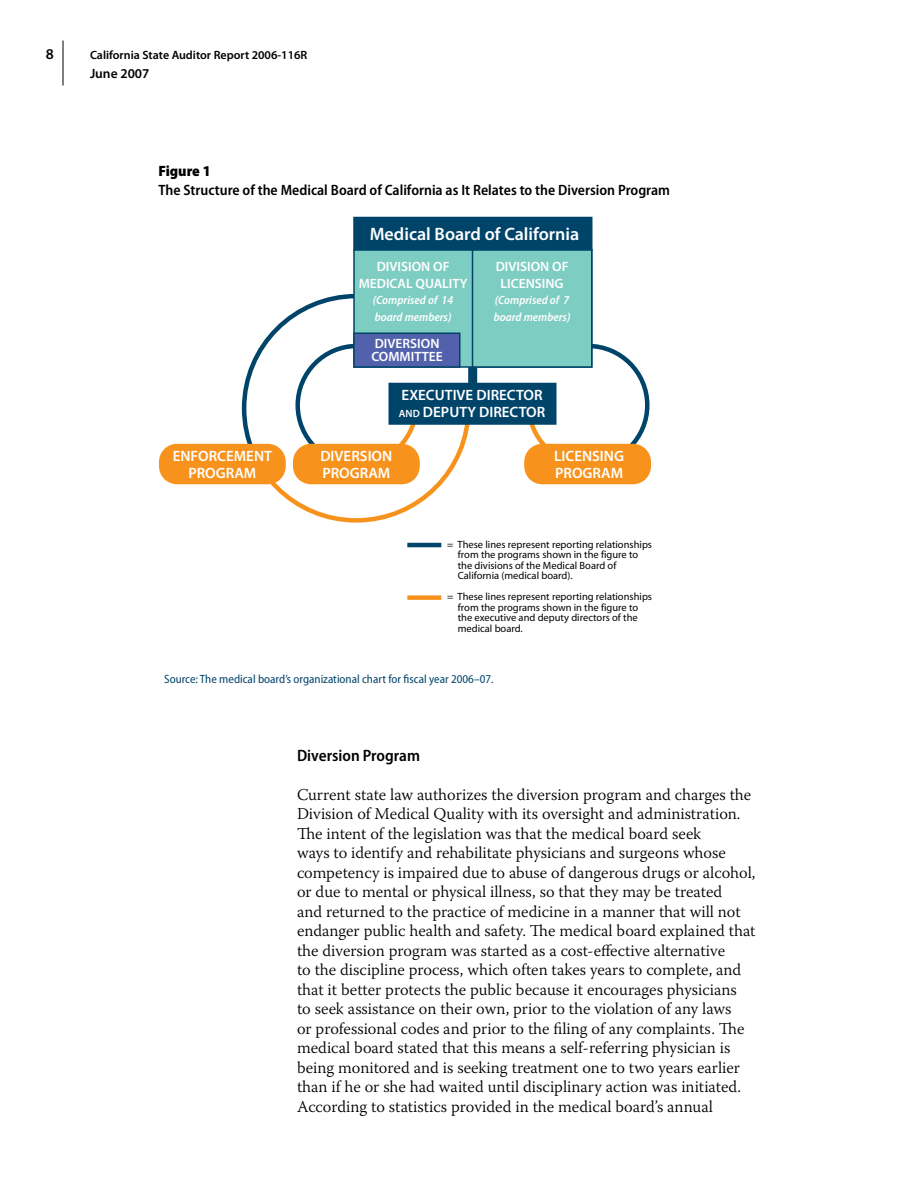
<style>
.page{position:relative;width:918px;height:1188px;background:#fff}
.page>*{position:absolute;margin:0;border:0;box-sizing:border-box;transform-origin:0 0}
.t1{font:600 18px "Myriad Pro";color:#fff}
.t2{font:300 16.5px/19.5px "Warnock Pro";color:#000}
.t3{font:600 semi-condensed 16.5px "Myriad Pro";color:#000}
.t4{font:600 15px/16.5px "Myriad Pro";color:#fff}
.t5{font:600 semi-condensed 15px "Myriad Pro";color:#000}
.t6{font:900 semi-condensed 15px "Myriad Pro";color:#000}
.t7{font:600 13.5px/16.5px "Myriad Pro";color:#fff;text-align:center}
.t8{font:600 13.5px "Myriad Pro";color:#000}
.t9{font:semi-condensed 12px "Myriad Pro";color:#00446a}
.t10{font:italic 600 semi-condensed 12px/16.5px "Myriad Pro";color:#fff}
.t11{font:600 12px "Myriad Pro";color:#000}
.t12{font:10.5px/10.5px "Myriad";color:#000}
.s1{font-size:10.5px}
</style>
<div class="page">
<hr style="left:63px;top:40px;width:1px;height:46px;background:#000">
<div style="left:468px;top:357px;width:9px;height:31px;background:#00446a"></div>
<svg style="left:526px;top:344px;width:124px;height:111px"></svg>
<svg style="left:242px;top:294px;width:228px;height:229px"></svg>
<div style="left:389px;top:383px;width:167px;height:41px;background:#00446a"></div>
<div style="left:389px;top:383px;width:167px;height:42px;border:2px solid #00446a"></div>
<div style="left:354px;top:250px;width:238px;height:117px;background:#7ecdc3"></div>
<div style="left:472px;top:249px;width:120px;height:119px;border:2px solid #00446a"></div>
<div style="left:354px;top:333px;width:106px;height:34px;background:#5261ac"></div>
<div style="left:353px;top:333px;width:108px;height:35px;border:2px solid #00446a"></div>
<div style="left:354px;top:218px;width:238px;height:32px;background:#00446a"></div>
<div style="left:353px;top:217px;width:239px;height:33px;border:2px solid #00446a"></div>
<div style="left:293px;top:444px;width:127px;height:40px;background:#f7931d;border-radius:18px"></div>
<div style="left:524px;top:444px;width:127px;height:40px;background:#f7931d;border-radius:18px"></div>
<div style="left:159px;top:444px;width:127px;height:40px;background:#f7931d;border-radius:18px"></div>
<hr style="left:407px;top:543px;width:34px;height:4px;background:#00446a">
<div style="left:407px;top:595px;width:34px;height:5px;background:#f7931d"></div>
<p class="t11" style="left:90px;top:47px;width:219px">California State Auditor Report 2006-116R</p>
<p class="t8" style="left:90px;top:65px;width:61px">June 2007</p>
<p class="t6" style="left:158px;top:162px;width:54px">Figure 1</p>
<p class="t5" style="left:158px;top:182px;width:513px">The Structure of the Medical Board of California as It Relates to the Diversion Program</p>
<p class="t1" style="left:370px;top:222px;width:211px">Medical Board of California</p>
<p class="t7" style="left:359px;top:258px;width:110px">DIVISION OF<br>MEDICAL QUALITY</p>
<p class="t10" style="left:373px;top:292px;width:82px">(Comprised of 14 board members)</p>
<p class="t7" style="left:371px;top:336px;width:73px;line-height:13.5px;text-align:left">DIVERSION<br>COMMITTEE</p>
<p class="t7" style="left:496px;top:258px;width:74px">DIVISION OF<br>LICENSING</p>
<p class="t10" style="left:494px;top:292px;width:78px">(Comprised of 7 board members)</p>
<p class="t4" style="left:173px;top:448px;width:101px;text-align:center">ENFORCEMENT<br>PROGRAM</p>
<p class="t4" style="left:399px;top:386px;width:148px">EXECUTIVE DIRECTOR<br><span class="s1">AND</span> DEPUTY DIRECTOR</p>
<p class="t4" style="left:320px;top:448px;width:73px">DIVERSION<br>PROGRAM</p>
<p class="t4" style="left:554px;top:448px;width:71px">LICENSING<br>PROGRAM</p>
<p class="t12" style="left:458px;top:540px;width:196px;text-indent:-10px">= These lines represent reporting relationships from the programs shown in the figure to the divisions of the Medical Board of California (medical board).</p>
<p class="t12" style="left:458px;top:592px;width:196px;text-indent:-10px">= These lines represent reporting relationships from the programs shown in the figure to the executive and deputy directors of the medical board.</p>
<p class="t9" style="left:164px;top:672px;width:331px">Source: The medical board’s organizational chart for fiscal year 2006–07.</p>
<p class="t3" style="left:297px;top:746px;width:125px">Diversion Program</p>
<p class="t2" style="left:297px;top:784px;width:460px">Current state law authorizes the diversion program and charges the Division of Medical Quality with its oversight and administration.<br>The intent of the legislation was that the medical board seek<br>ways to identify and rehabilitate physicians and surgeons whose competency is impaired due to abuse of dangerous drugs or alcohol, or due to mental or physical illness, so that they may be treated<br>and returned to the practice of medicine in a manner that will not endanger public health and safety. The medical board explained that the diversion program was started as a cost-effective alternative<br>to the discipline process, which often takes years to complete, and that it better protects the public because it encourages physicians<br>to seek assistance on their own, prior to the violation of any laws<br>or professional codes and prior to the filing of any complaints. The medical board stated that this means a self-referring physician is being monitored and is seeking treatment one to two years earlier than if he or she had waited until disciplinary action was initiated.<br>According to statistics provided in the medical board’s annual</p>
</div>
